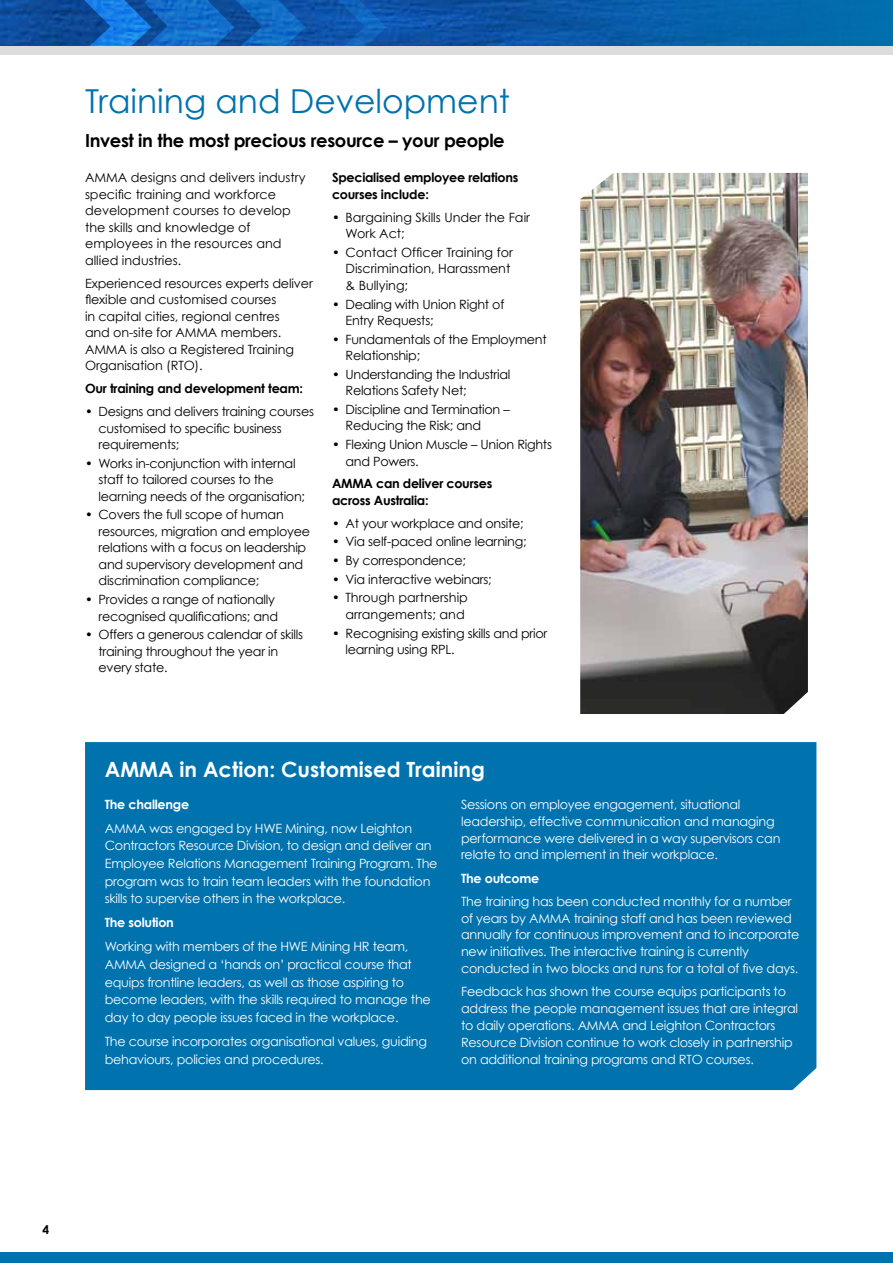
<style>
.page{position:relative;width:893px;height:1263px;background:#fff}
.page>*{position:absolute;margin:0;border:0;box-sizing:border-box;transform-origin:0 0}
.t1{font:33px "Century Gothic";color:#0072ae}
.t2{font:700 21px "Century Gothic";color:#fff}
.t3{font:700 18px "Century Gothic";letter-spacing:-.02em;color:#000}
.t4{font:12.75px/16.8px "Century Gothic";letter-spacing:-.02em;color:#fff}
.t5{font:12.75px/16.5px "Century Gothic";letter-spacing:-.02em;color:#000}
.t6{font:12.75px/16.5px "Century Gothic";color:#000}
.t7{font:700 12.75px/16.5px "Century Gothic";letter-spacing:-.02em;color:#000}
.t8{font:700 12.75px "Century Gothic";letter-spacing:-.02em;color:#fff}
.t9{font:700 12px "Century Gothic";color:#000}
</style>
<div class="page">
<img style="left:0;top:0;width:893px;height:46px">
<svg style="left:79px;top:0;width:228px;height:55px"></svg>
<svg style="left:328px;top:0;width:60px;height:55px"></svg>
<div style="left:0;top:46px;width:893px;height:8px;background:#daddde"></div>
<img style="left:580px;top:173px;width:228px;height:541px">
<div style="left:85px;top:742px;width:731px;height:348px;background:#0072ae"></div>
<div style="left:0;top:1252px;width:893px;height:11px;background:#0072ae"></div>
<h1 class="t1" style="left:85px;top:81px;width:426px">Training and Development</h1>
<h3 class="t3" style="left:85px;top:130px;width:421px">Invest in the most precious resource – your people</h3>
<p class="t6" style="left:85px;top:169px;width:222px">AMMA designs and delivers industry specific training and workforce development courses to develop the skills and knowledge of employees in the resources and allied industries.</p>
<p class="t5" style="left:85px;top:275px;width:229px">Experienced resources experts deliver flexible and customised courses<br>in capital cities, regional centres<br>and on-site for AMMA members.<br>AMMA is also a Registered Training<br>Organisation (RTO).</p>
<p class="t7" style="left:85px;top:380px;width:220px">Our training and development team:</p>
<p class="t5" style="left:99px;top:403px;width:217px;text-indent:-14px">• Designs and delivers training courses customised to specific business requirements;</p>
<p class="t5" style="left:99px;top:455px;width:208px;text-indent:-14px">• Works in-conjunction with internal staff to tailored courses to the learning needs of the organisation;</p>
<p class="t5" style="left:99px;top:506px;width:213px;text-indent:-14px">• Covers the full scope of human resources, migration and employee relations with a focus on leadership and supervisory development and discrimination compliance;</p>
<p class="t5" style="left:85px;top:591px;width:195px;text-align:right">• Provides a range of nationally recognised qualifications; and</p>
<p class="t5" style="left:99px;top:626px;width:206px;text-indent:-14px">• Offers a generous calendar of skills training throughout the year in every state.</p>
<p class="t7" style="left:332px;top:169px;width:188px">Specialised employee relations courses include:</p>
<p class="t6" style="left:345px;top:209px;width:186px;text-indent:-14px">• Bargaining Skills Under the Fair<br>Work Act;</p>
<p class="t6" style="left:345px;top:244px;width:169px;text-indent:-14px">• Contact Officer Training for<br>Discrimination, Harassment &amp; Bullying;</p>
<p class="t5" style="left:345px;top:296px;width:160px;text-indent:-14px">• Dealing with Union Right of<br>Entry Requests;</p>
<p class="t5" style="left:345px;top:331px;width:203px;text-indent:-14px">• Fundamentals of the Employment<br>Relationship;</p>
<p class="t5" style="left:345px;top:366px;width:167px;text-indent:-14px">• Understanding the Industrial<br>Relations Safety Net;</p>
<p class="t5" style="left:345px;top:401px;width:166px;text-indent:-14px">• Discipline and Termination –<br>Reducing the Risk; and</p>
<p class="t5" style="left:345px;top:436px;width:208px;text-indent:-14px">• Flexing Union Muscle – Union Rights and Powers.</p>
<p class="t7" style="left:332px;top:475px;width:162px">AMMA can deliver courses across Australia:</p>
<p class="t5" style="left:332px;top:515px;width:193px">• At your workplace and onsite;</p>
<p class="t5" style="left:332px;top:533px;width:196px">• Via self-paced online learning;</p>
<p class="t5" style="left:332px;top:552px;width:136px">• By correspondence;</p>
<p class="t5" style="left:332px;top:571px;width:161px">• Via interactive webinars;</p>
<p class="t6" style="left:332px;top:589px;width:137px;text-align:right">• Through partnership arrangements; and</p>
<p class="t5" style="left:345px;top:624px;width:203px;text-indent:-14px">• Recognising existing skills and prior learning using RPL.</p>
<h2 class="t2" style="left:105px;top:756px;width:382px">AMMA in Action: Customised Training</h2>
<p class="t8" style="left:105px;top:796px;width:86px">The challenge</p>
<p class="t4" style="left:105px;top:819px;width:334px;line-height:17.7px">AMMA was engaged by HWE Mining, now Leighton Contractors Resource Division, to design and deliver an Employee Relations Management Training Program. The program was to train team leaders with the foundation skills to supervise others in the workplace.</p>
<p class="t8" style="left:105px;top:915px;width:71px">The solution</p>
<p class="t4" style="left:105px;top:938px;width:327px;line-height:17.7px">Working with members of the HWE Mining HR team, AMMA designed a ‘hands on’ practical course that equips frontline leaders, as well as those aspiring to become leaders, with the skills required to manage the day to day people issues faced in the workplace.</p>
<p class="t4" style="left:105px;top:1032px;width:324px;line-height:17.7px">The course incorporates organisational values, guiding behaviours, policies and procedures.</p>
<p class="t4" style="left:461px;top:796px;width:321px">Sessions on employee engagement, situational leadership, effective communication and managing performance were delivered in a way supervisors can relate to and implement in their workplace.</p>
<p class="t8" style="left:461px;top:870px;width:80px">The outcome</p>
<p class="t4" style="left:461px;top:892px;width:340px">The training has been conducted monthly for a number of years by AMMA training staff and has been reviewed annually for continuous improvement and to incorporate new initiatives. The interactive training is currently conducted in two blocks and runs for a total of five days.</p>
<p class="t4" style="left:461px;top:983px;width:338px">Feedback has shown the course equips participants to address the people management issues that are integral to daily operations. AMMA and Leighton Contractors Resource Division continue to work closely in partnership on additional training programs and RTO courses.</p>
<p class="t9" style="left:43px;top:1222px;width:8px">4</p>
</div>
